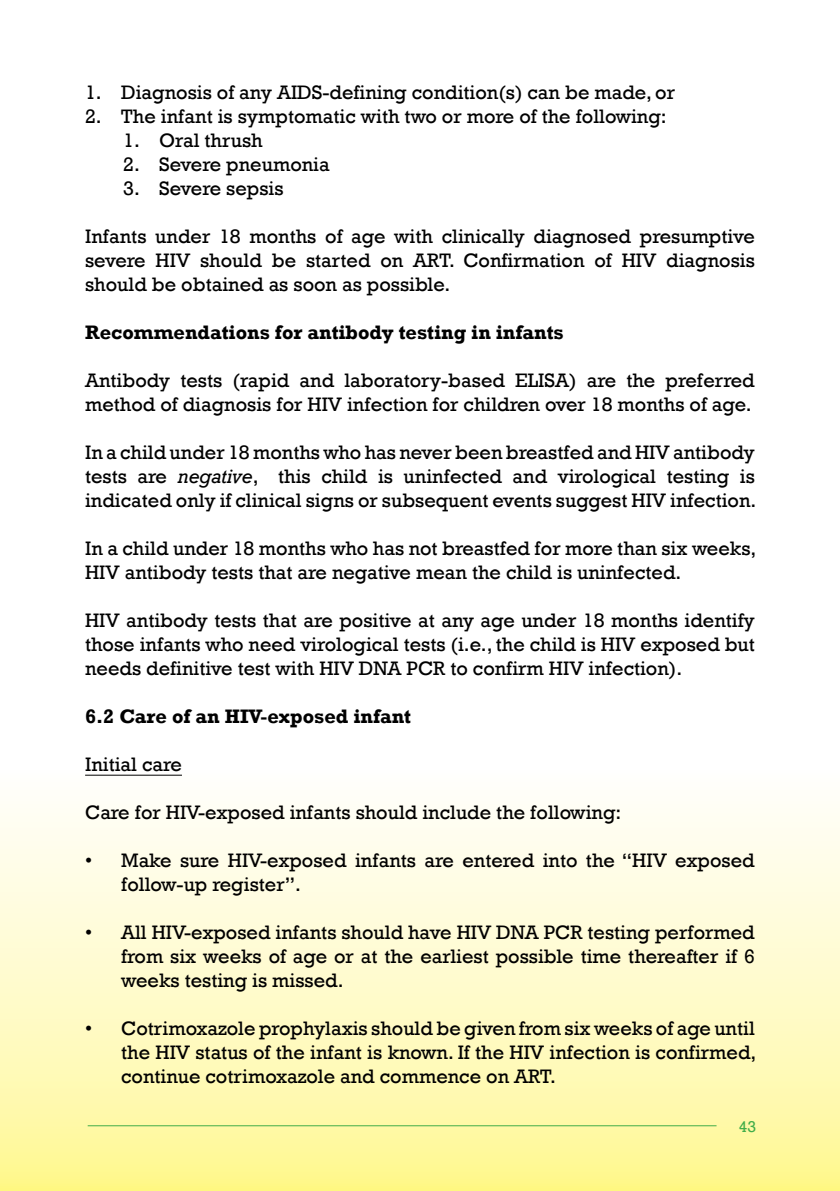
<style>
.page{position:relative;width:840px;height:1191px;background:#fff}
.page>*{position:absolute;margin:0;border:0;box-sizing:border-box;transform-origin:0 0}
.t1{font:20px/24px "Rockwell";color:#000;text-align:justify}
.t2{font:700 20px "Rockwell";color:#000}
.t3{font:16px "Rockwell";color:#41ad49}
.s1{font-style:italic}
</style>
<div class="page">
<div style="left:0;top:767px;width:839px;height:424px;background:linear-gradient(to bottom,#fffeff,#fff895)"></div>
<hr style="left:88px;top:1125px;width:628px;height:1px;background:#41ad49">
<hr style="left:85px;top:774px;width:97px;height:1px;background:#000">
<p class="t1" style="left:85px;top:80px;width:591px">1. Diagnosis of any AIDS-defining condition(s) can be made, or</p>
<p class="t1" style="left:85px;top:104px;width:583px">2. The infant is symptomatic with two or more of the following:</p>
<p class="t1" style="left:123px;top:128px;width:141px">1. Oral thrush</p>
<p class="t1" style="left:123px;top:152px;width:208px">2. Severe pneumonia</p>
<p class="t1" style="left:123px;top:176px;width:162px">3. Severe sepsis</p>
<p class="t1" style="left:85px;top:224px;width:670px">Infants under 18 months of age with clinically diagnosed presumptive severe HIV should be started on ART. Confirmation of HIV diagnosis should be obtained as soon as possible.</p>
<p class="t2" style="left:85px;top:320px;width:480px">Recommendations for antibody testing in infants</p>
<p class="t1" style="left:85px;top:368px;width:670px">Antibody tests (rapid and laboratory-based ELISA) are the preferred method of diagnosis for HIV infection for children over 18 months of age.</p>
<p class="t1" style="left:85px;top:440px;width:672px">In a child under 18 months who has never been breastfed and HIV antibody tests are <span class="s1">negative</span>, this child is uninfected and virological testing is indicated only if clinical signs or subsequent events suggest HIV infection.</p>
<p class="t1" style="left:85px;top:536px;width:672px">In a child under 18 months who has not breastfed for more than six weeks,<br>HIV antibody tests that are negative mean the child is uninfected.</p>
<p class="t1" style="left:85px;top:608px;width:670px">HIV antibody tests that are positive at any age under 18 months identify those infants who need virological tests (i.e., the child is HIV exposed but needs definitive test with HIV DNA PCR to confirm HIV infection).</p>
<p class="t2" style="left:85px;top:704px;width:327px">6.2 Care of an HIV-exposed infant</p>
<p class="t1" style="left:85px;top:752px;width:98px">Initial care</p>
<p class="t1" style="left:85px;top:800px;width:537px">Care for HIV-exposed infants should include the following:</p>
<p class="t1" style="left:121px;top:848px;width:634px;text-indent:-36px">• Make sure HIV-exposed infants are entered into the “HIV exposed follow-up register”.</p>
<p class="t1" style="left:121px;top:920px;width:634px;text-indent:-36px">• All HIV-exposed infants should have HIV DNA PCR testing performed from six weeks of age or at the earliest possible time thereafter if 6 weeks testing is missed.</p>
<p class="t1" style="left:121px;top:1016px;width:636px;text-indent:-36px">• Cotrimoxazole prophylaxis should be given from six weeks of age until the HIV status of the infant is known. If the HIV infection is confirmed, continue cotrimoxazole and commence on ART.</p>
<p class="t3" style="left:738px;top:1116px;width:19px">43</p>
</div>
